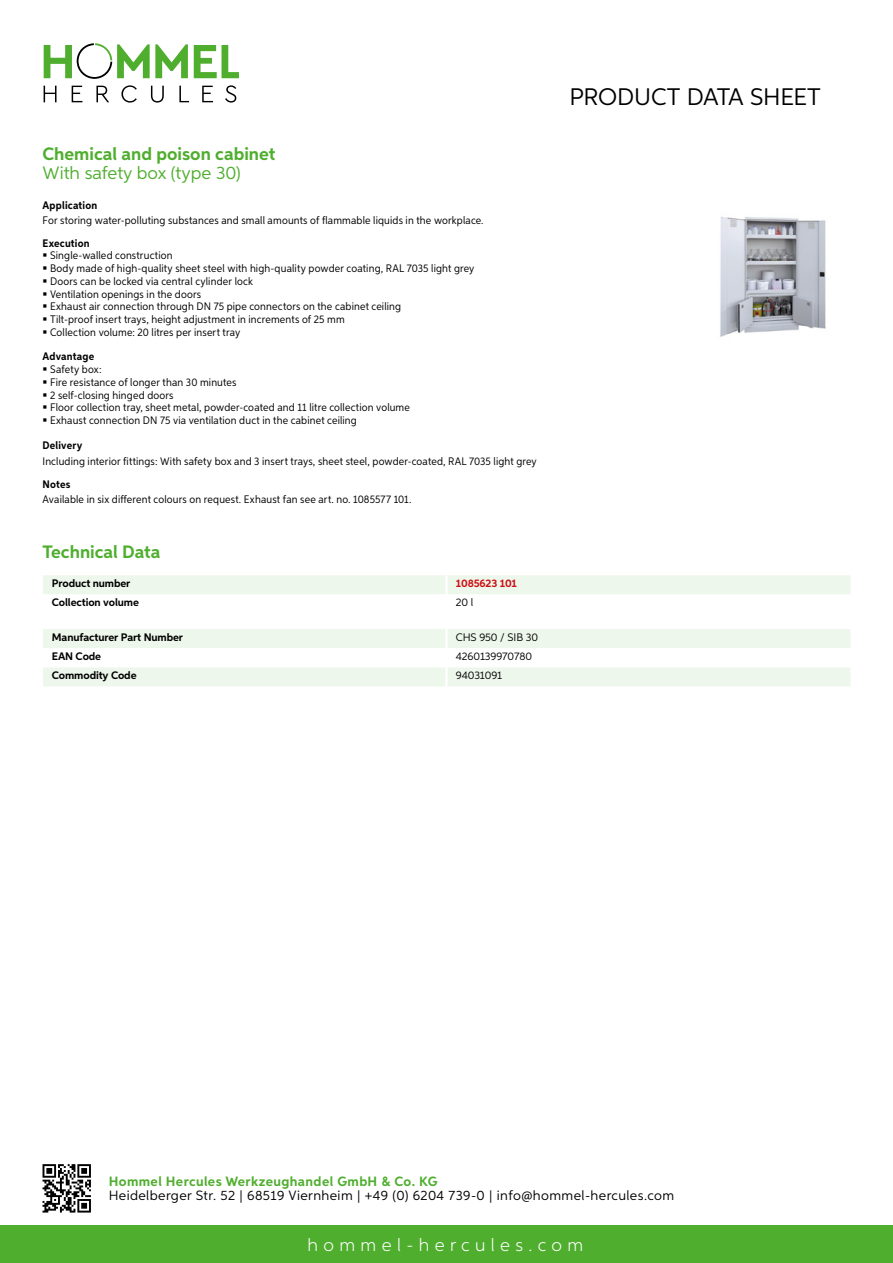
<style>
.page{position:relative;width:893px;height:1263px;background:#fff}
.page>*{position:absolute;margin:0;border:0;box-sizing:border-box;transform-origin:0 0}
.t1{font:24px "Aspira";letter-spacing:-.01em;color:#000}
.t2{font:700 18px "Aspira";color:#50ae2f}
.t3{font:18px "Aspira";color:#50ae2f}
.t4{font:300 18px "Aspira";letter-spacing:.3em;color:#fff}
.t5{font:13.5px "Aspira";letter-spacing:.03em;color:#000}
.t6{font:700 13.5px "Aspira";letter-spacing:.03em;color:#50ae2f}
.t7{font:10.95px/12.8px "Aspira Nar";letter-spacing:.015em;color:#000}
.t8{font:700 10.95px "Aspira";letter-spacing:-.01em;color:#000}
.t9{font:700 10.95px "Aspira Nar";letter-spacing:.015em;color:#000}
.t10{font:10.95px "Aspira";letter-spacing:-.01em;color:#000}
.t11{font:700 10.95px "Aspira";letter-spacing:-.01em;color:#cd1013}
</style>
<div class="page">
<div style="left:0;top:1226px;width:893px;height:37px;background:#50ae2f"></div>
<svg style="left:43px;top:1164px;width:48px;height:48px"></svg>
<svg style="left:194px;top:45px;width:45px;height:33px"></svg>
<svg style="left:44px;top:43px;width:144px;height:36px"></svg>
<svg style="left:44px;top:86px;width:13px;height:16px"></svg>
<svg style="left:72px;top:86px;width:10px;height:16px"></svg>
<svg style="left:96px;top:86px;width:13px;height:16px"></svg>
<svg style="left:121px;top:85px;width:16px;height:18px"></svg>
<svg style="left:151px;top:86px;width:13px;height:17px"></svg>
<svg style="left:179px;top:86px;width:10px;height:16px"></svg>
<svg style="left:202px;top:86px;width:11px;height:16px"></svg>
<svg style="left:225px;top:85px;width:11px;height:18px"></svg>
<div style="left:43px;top:575px;width:807px;height:19px;background:#eef7eb"></div>
<svg style="left:43px;top:629px;width:807px;height:57px"></svg>
<hr style="left:445px;top:667px;width:3px;height:19px;background:#fff">
<img style="left:720px;top:216px;width:106px;height:121px">
<h2 class="t2" style="left:43px;top:142px;width:234px">Chemical and poison cabinet</h2>
<h2 class="t3" style="left:43px;top:162px;width:200px">With safety box (type 30)</h2>
<p class="t9" style="left:43px;top:199px;width:56px">Application</p>
<p class="t7" style="left:43px;top:214px;width:443px">For storing water-polluting substances and small amounts of flammable liquids in the workplace.</p>
<p class="t9" style="left:43px;top:236px;width:49px">Execution</p>
<p class="t7" style="left:50px;top:249px;width:426px">Single-walled construction<br>Body made of high-quality sheet steel with high-quality powder coating, RAL 7035 light grey Doors can be locked via central cylinder lock<br>Ventilation openings in the doors<br>Exhaust air connection through DN 75 pipe connectors on the cabinet ceiling<br>Tilt-proof insert trays, height adjustment in increments of 25 mm<br>Collection volume: 20 litres per insert tray</p>
<p class="t9" style="left:43px;top:350px;width:53px">Advantage</p>
<p class="t7" style="left:50px;top:363px;width:361px">Safety box:<br>Fire resistance of longer than 30 minutes<br>2 self-closing hinged doors<br>Floor collection tray, sheet metal, powder-coated and 11 litre collection volume Exhaust connection DN 75 via ventilation duct in the cabinet ceiling</p>
<p class="t9" style="left:43px;top:439px;width:41px">Delivery</p>
<p class="t7" style="left:43px;top:454px;width:496px">Including interior fittings: With safety box and 3 insert trays, sheet steel, powder-coated, RAL 7035 light grey</p>
<p class="t9" style="left:43px;top:477px;width:29px">Notes</p>
<p class="t7" style="left:43px;top:492px;width:370px">Available in six different colours on request. Exhaust fan see art. no. 1085577 101.</p>
<h2 class="t2" style="left:43px;top:541px;width:120px">Technical Data</h2>
<p class="t8" style="left:52px;top:577px;width:80px">Product number</p>
<p class="t11" style="left:456px;top:577px;width:63px">1085623 101</p>
<p class="t8" style="left:52px;top:596px;width:89px">Collection volume</p>
<p class="t10" style="left:456px;top:596px;width:19px">20 l</p>
<p class="t8" style="left:52px;top:630px;width:133px">Manufacturer Part Number</p>
<p class="t10" style="left:456px;top:630px;width:84px">CHS 950 / SIB 30</p>
<p class="t8" style="left:52px;top:649px;width:51px">EAN Code</p>
<p class="t10" style="left:456px;top:650px;width:78px">4260139970780</p>
<p class="t8" style="left:52px;top:669px;width:86px">Commodity Code</p>
<p class="t10" style="left:456px;top:669px;width:48px">94031091</p>
<h1 class="t1" style="left:569px;top:82px;width:253px">Product data sh eet</h1>
<p class="t6" style="left:109px;top:1172px;width:330px">Hommel Hercules Werkzeughandel GmbH &amp; Co. KG</p>
<p class="t5" style="left:109px;top:1187px;width:567px">Heidelberger Str. 52 | 68519 Viernheim | +49 (0) 6204 739-0 | info@hommel-hercules.com</p>
<h2 class="t4" style="left:307px;top:1234px;width:277px">hommel-hercules.com</h2>
</div>
